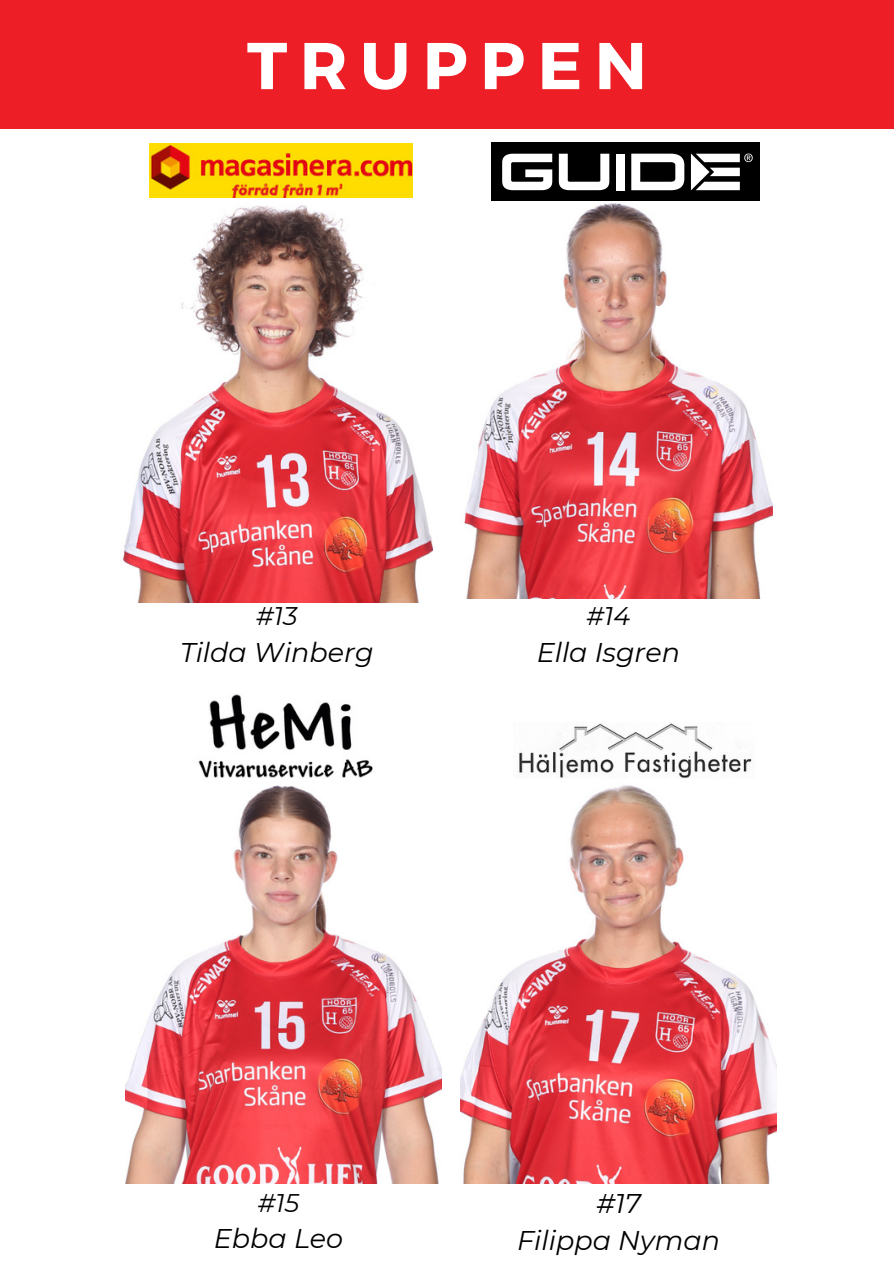
<style>
.page{position:relative;width:894px;height:1264px;background:#fff}
.page>*{position:absolute;margin:0;border:0;box-sizing:border-box;transform-origin:0 0}
.t1{font:700 66px "Montserrat";letter-spacing:.19em;color:#fff}
.t2{font:italic 27px "Montserrat";color:#000}
.t3{font:italic 25.5px "Montserrat";color:#000}
</style>
<div class="page">
<div style="left:0;top:0;width:893px;height:128px;background:#ed1e25"></div>
<img style="left:122px;top:205px;width:310px;height:397px">
<img style="left:126px;top:785px;width:315px;height:398px">
<img style="left:464px;top:203px;width:308px;height:395px">
<img style="left:198px;top:694px;width:175px;height:84px">
<img style="left:149px;top:144px;width:263px;height:54px">
<img style="left:461px;top:785px;width:315px;height:398px">
<img style="left:519px;top:723px;width:233px;height:55px">
<div style="left:491px;top:143px;width:268px;height:58px;background:#000"></div>
<svg style="left:558px;top:153px;width:194px;height:37px"></svg>
<svg style="left:502px;top:154px;width:50px;height:36px"></svg>
<p class="t1" style="left:247px;top:23px;width:401px">TRUPPEN</p>
<p class="t3" style="left:256px;top:600px;width:43px">#13</p>
<p class="t2" style="left:180px;top:635px;width:195px">Tilda Winberg</p>
<p class="t3" style="left:586px;top:600px;width:45px">#14</p>
<p class="t2" style="left:536px;top:635px;width:145px">Ella Isgren</p>
<p class="t3" style="left:258px;top:1186px;width:43px">#15</p>
<p class="t2" style="left:214px;top:1221px;width:131px">Ebba Leo</p>
<p class="t2" style="left:596px;top:1186px;width:46px">#17</p>
<p class="t2" style="left:517px;top:1223px;width:204px">Filippa Nyman</p>
</div>
